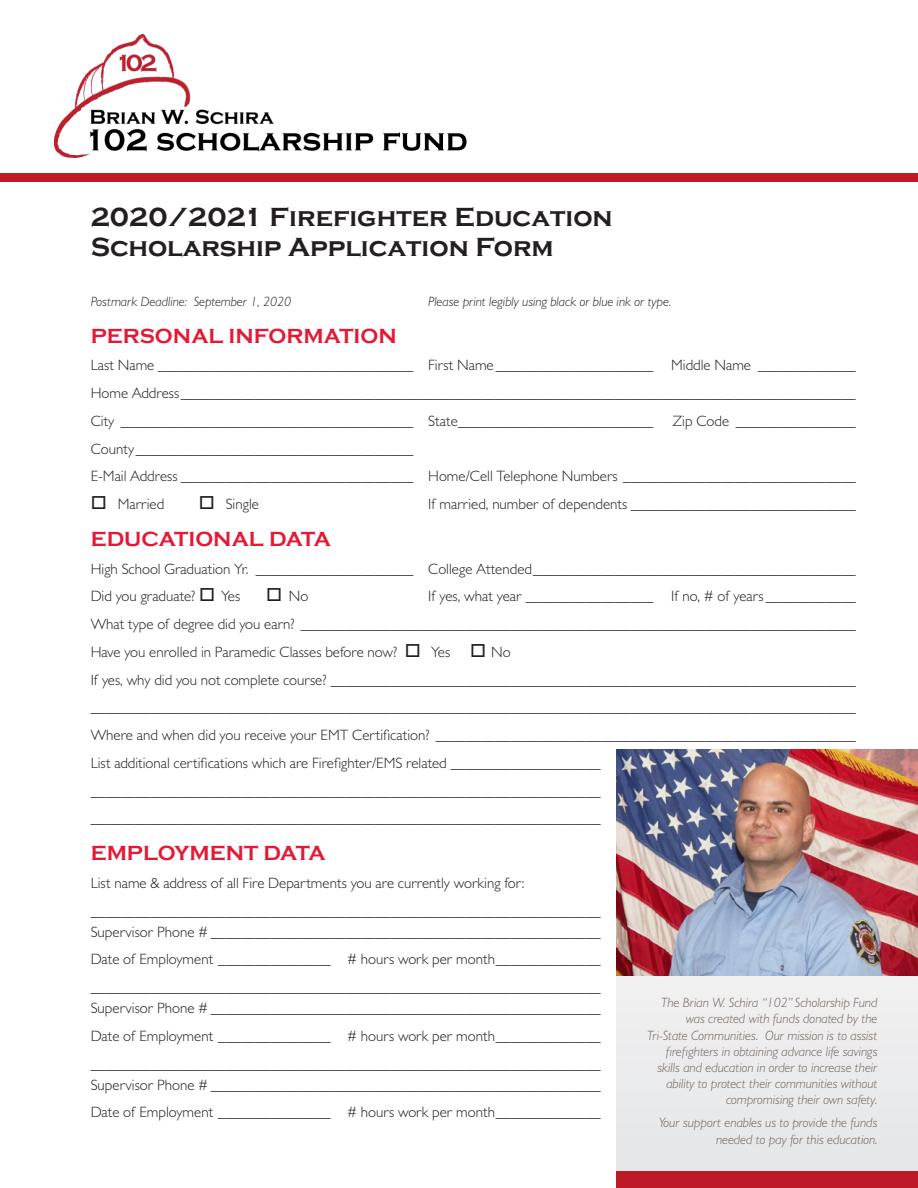
<style>
.page{position:relative;width:918px;height:1188px;background:#fff}
.page>*{position:absolute;margin:0;border:0;box-sizing:border-box;transform-origin:0 0}
.t1{font:700 27px/30px "Copperplate Gothic";color:#231f20}
.t2{font:700 21px "Copperplate Gothic";color:#e51836}
.t3{font:300 15px/21px "Gill Sans";color:#231f20}
.t4{font:italic 300 13.5px/16.2px "Gill Sans";color:#716259;text-align:right}
.t5{font:italic 300 13.5px "Gill Sans";color:#231f20}
</style>
<div class="page">
<div style="left:0;top:174px;width:918px;height:8px;background:#be1927"></div>
<img style="left:54px;top:34px;width:413px;height:123px">
<div style="left:617px;top:745px;width:301px;height:434px;background:#ebebed"></div>
<img style="left:616px;top:750px;width:302px;height:225px">
<div style="left:616px;top:1172px;width:302px;height:16px;background:#be1927"></div>
<p class="t1" style="left:91px;top:202px;width:524px">2020/2021 Firefighter Education<br>Scholarship Application Form</p>
<p class="t5" style="left:91px;top:293px;width:202px">Postmark Deadline: September 1, 2020</p>
<p class="t5" style="left:428px;top:293px;width:245px">Please print legibly using black or blue ink or type.</p>
<p class="t2" style="left:91px;top:324px;width:308px">PERSONAL INFORMATION</p>
<p class="t3" style="left:91px;top:355px;width:766px">Last Name __________________________________ First Name _____________________ Middle Name _____________</p>
<p class="t3" style="left:91px;top:382px;width:766px">Home Address__________________________________________________________________________________________</p>
<p class="t3" style="left:91px;top:410px;width:564px">City _______________________________________ State__________________________</p>
<p class="t3" style="left:673px;top:410px;width:184px">Zip Code ________________</p>
<p class="t3" style="left:91px;top:438px;width:324px">County_____________________________________</p>
<p class="t3" style="left:91px;top:466px;width:766px">E-Mail Address _______________________________ Home/Cell Telephone Numbers _______________________________</p>
<p class="t3" style="left:91px;top:493px;width:75px">□ Married</p>
<p class="t3" style="left:199px;top:493px;width:62px">□ Single</p>
<p class="t3" style="left:428px;top:493px;width:429px">If married, number of dependents ______________________________</p>
<p class="t2" style="left:91px;top:527px;width:242px">EDUCATIONAL DATA</p>
<p class="t3" style="left:91px;top:558px;width:766px">High School Graduation Yr. _____________________ College Attended___________________________________________</p>
<p class="t3" style="left:91px;top:586px;width:151px">Did you graduate? □ Yes</p>
<p class="t3" style="left:266px;top:586px;width:44px">□ No</p>
<p class="t3" style="left:428px;top:586px;width:429px">If yes, what year _________________ If no, # of years ____________</p>
<p class="t3" style="left:91px;top:613px;width:766px">What type of degree did you earn? __________________________________________________________________________</p>
<p class="t3" style="left:91px;top:641px;width:422px">Have you enrolled in Paramedic Classes before now? □ Yes □ No</p>
<p class="t3" style="left:91px;top:669px;width:766px">If yes, why did you not complete course? ______________________________________________________________________</p>
<p class="t3" style="left:91px;top:697px;width:766px">______________________________________________________________________________________________________</p>
<p class="t3" style="left:91px;top:724px;width:766px">Where and when did you receive your EMT Certification? ________________________________________________________</p>
<p class="t3" style="left:91px;top:752px;width:511px">List additional certifications which are Firefighter/EMS related ____________________</p>
<p class="t3" style="left:91px;top:780px;width:512px">____________________________________________________________________</p>
<p class="t3" style="left:91px;top:808px;width:512px">____________________________________________________________________</p>
<p class="t2" style="left:91px;top:842px;width:236px">EMPLOYMENT DATA</p>
<p class="t3" style="left:91px;top:872px;width:435px">List name &amp; address of all Fire Departments you are currently working for:</p>
<p class="t3" style="left:91px;top:900px;width:512px">____________________________________________________________________<br>Supervisor Phone # ____________________________________________________</p>
<p class="t3" style="left:91px;top:949px;width:511px">Date of Employment _______________ # hours work per month______________</p>
<p class="t3" style="left:91px;top:976px;width:512px">____________________________________________________________________<br>Supervisor Phone # ____________________________________________________</p>
<p class="t3" style="left:91px;top:1025px;width:511px">Date of Employment _______________ # hours work per month______________</p>
<p class="t3" style="left:91px;top:1053px;width:512px">____________________________________________________________________<br>Supervisor Phone # ____________________________________________________</p>
<p class="t3" style="left:91px;top:1102px;width:511px">Date of Employment _______________ # hours work per month______________</p>
<p class="t4" style="left:647px;top:994px;width:232px">The Brian W. Schira “102” Scholarship Fund was created with funds donated by the Tri-State Communities. Our mission is to assist firefighters in obtaining advance life savings skills and education in order to increase their ability to protect their communities without compromising their own safety.</p>
<p class="t4" style="left:659px;top:1115px;width:220px">Your support enables us to provide the funds needed to pay for this education.</p>
</div>
